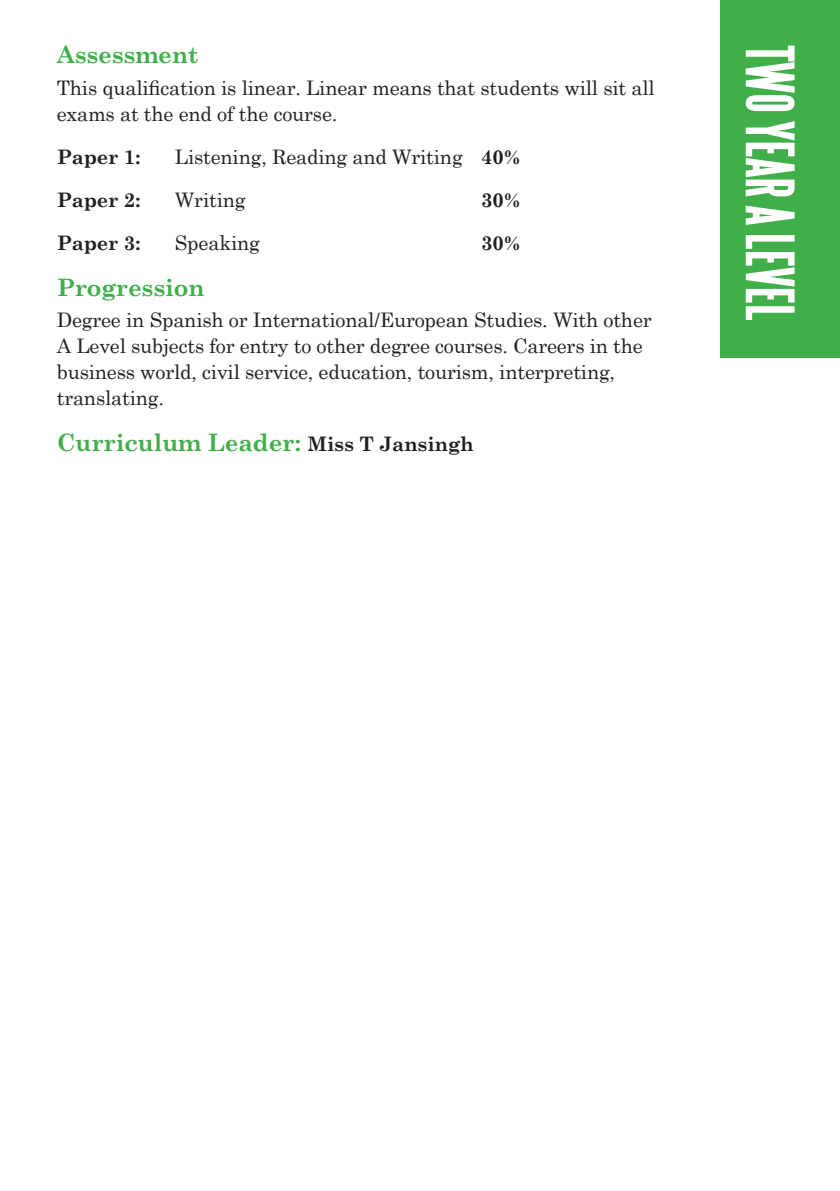
<style>
.page{position:relative;width:840px;height:1191px;background:#fff}
.page>*{position:absolute;margin:0;border:0;box-sizing:border-box;transform-origin:0 0}
.t1{font:700 58.8px "Steelfish";letter-spacing:.01em;color:#fff}
.t2{font:700 24px "Century Schoolbook";letter-spacing:-.01em;color:#40ae49}
.t3{font:20px/26px "Century Schoolbook";letter-spacing:-.01em;color:#231f20}
.t4{font:700 20px "Century Schoolbook";letter-spacing:-.01em;color:#231f20}
.s1{font-weight:700}
.s2{font-size:20px;color:#231f20}
</style>
<div class="page">
<div style="left:720px;top:0;width:119px;height:357px;background:#40ae49"></div>
<p class="t2" style="left:57px;top:36px;width:143px">Assessment</p>
<p class="t3" style="left:57px;top:73px;width:599px">This qualification is linear. Linear means that students will sit all exams at the end of the course.</p>
<p class="t4" style="left:57px;top:141px;width:85px">Paper 1:</p>
<p class="t3" style="left:175px;top:142px;width:347px">Listening, Reading and Writing <span class="s1">40%</span></p>
<p class="t4" style="left:57px;top:184px;width:85px">Paper 2:</p>
<p class="t3" style="left:175px;top:185px;width:72px">Writing</p>
<p class="t4" style="left:481px;top:184px;width:41px">30%</p>
<p class="t4" style="left:57px;top:227px;width:85px">Paper 3:</p>
<p class="t3" style="left:175px;top:228px;width:86px">Speaking</p>
<p class="t4" style="left:481px;top:227px;width:41px">30%</p>
<p class="t2" style="left:57px;top:268px;width:149px">Progression</p>
<p class="t3" style="left:57px;top:305px;width:596px">Degree in Spanish or International/European Studies. With other A Level subjects for entry to other degree courses. Careers in the business world, civil service, education, tourism, interpreting, translating.</p>
<p class="t2" style="left:57px;top:424px;width:418px">Curriculum Leader: <span class="s2">Miss T Jansingh</span></p>
<p class="t1" style="left:802px;top:45px;width:277px;rotate:90deg">TWO YEAR A LEVEL</p>
</div>
